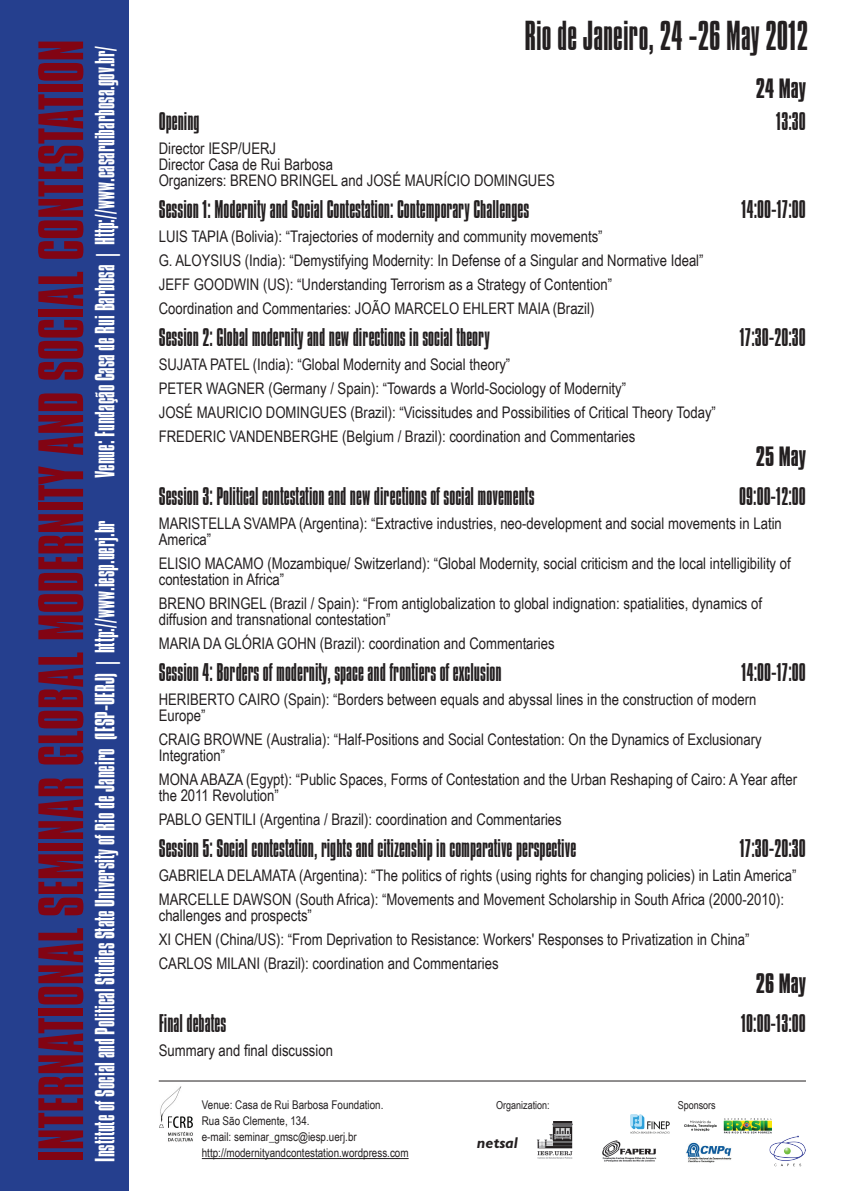
<style>
.page{position:relative;width:842px;height:1191px;background:#fff}
.page>*{position:absolute;margin:0;border:0;box-sizing:border-box;transform-origin:0 0}
.t1{font:55px "Compacta BT";color:#820413}
.t2{font:300 36px "Compacta BT";color:#231f20}
.t3{font:300 24px "Compacta BT";color:#fff}
.t4{font:24px "Compacta BT";color:#231f20}
.t5{font:300 22px "Compacta BT";color:#231f20}
.t6{font:16px/24px "Arial Narrow";color:#231f20}
.t7{font:italic 700 15.7px "Gill Sans";color:#231f20}
.t8{font:12px/16px "Arial Narrow";color:#231f20}
.t9{font:11px "Arial Narrow";color:#231f20}
</style>
<div class="page">
<div style="left:0;top:0;width:129px;height:1191px;background:#253f8e"></div>
<hr style="left:159px;top:1080px;width:647px;height:1px;background:#231f20">
<hr style="left:202px;top:1158px;width:207px;height:1px;background:#231f20">
<img style="left:630px;top:1114px;width:141px;height:19px">
<img style="left:686px;top:1142px;width:46px;height:20px">
<img style="left:602px;top:1140px;width:54px;height:22px">
<img style="left:769px;top:1135px;width:37px;height:31px">
<img style="left:537px;top:1121px;width:35px;height:37px">
<img style="left:160px;top:1086px;width:33px;height:56px">
<h1 class="t1" style="left:29px;top:1161px;width:1123px;rotate:-90deg">INTERNATIONAL SEMINAR GLOBAL MODERNITY AND SOCIAL CONTESTATION</h1>
<h3 class="t3" style="left:91px;top:478px;width:434px;rotate:-90deg">Venue: Fundação Casa de Rui Barbosa | Http://www.casaruibarbosa.gov.br/</h3>
<h3 class="t3" style="left:91px;top:1161px;width:643px;rotate:-90deg">Institute of Social and Political Studies State University of Rio de Janeiro (IESP-UERJ) | http://www.iesp.uerj.br</h3>
<h2 class="t2" style="left:524px;top:16px;width:285px">Rio de Janeiro, 24 -26 May 2012</h2>
<h3 class="t4" style="left:756px;top:74px;width:52px">24 May</h3>
<h3 class="t5" style="left:159px;top:109px;width:42px">Opening</h3>
<h3 class="t5" style="left:776px;top:109px;width:31px">13:30</h3>
<p class="t6" style="left:159px;top:140px;width:379px;line-height:16px">Director IESP/UERJ<br>Director Casa de Rui Barbosa<br>Organizers: Breno Bri ngel and José Maurício Domi ngues</p>
<h3 class="t5" style="left:159px;top:197px;width:372px">Session 1: Modernity and Social Contestation: Contemporary Challenges</h3>
<h3 class="t5" style="left:742px;top:197px;width:66px">14:00-17:00</h3>
<p class="t6" style="left:159px;top:224px;width:546px">LUIS TAPIA (Bolivia): “Trajectories of modernity and community movements”<br>G. ALOYSIUS (India): “Demystifying Modernity: In Defense of a Singular and Normative Ideal” JEFF GOODWIN (US): “Understanding Terrorism as a Strategy of Contention”<br>Coordination and Commentaries: JOÃO MARCELO EHLERT MAIA (Brazil)</p>
<h3 class="t5" style="left:159px;top:325px;width:333px">Session 2: Global modernity and new directions in social theory</h3>
<h3 class="t5" style="left:740px;top:325px;width:68px">17:30-20:30</h3>
<p class="t6" style="left:159px;top:352px;width:559px">SUJATA PATEL (India): “Global Modernity and Social theory”<br>PETER WAGN ER (Germany / Spain): “Towards a World-Sociology of Modernity”<br>JOSÉ MAURICIO DOMINGUES (Brazil): “Vicissitudes and Possibilities of Critical Theory Today” FREDERIC VAN DENBERGHE (Belgium / Brazil): coordination and Commentaries</p>
<h3 class="t4" style="left:756px;top:442px;width:52px">25 May</h3>
<h3 class="t5" style="left:159px;top:484px;width:377px">Session 3: Political contestation and new directions of social movements</h3>
<h3 class="t5" style="left:739px;top:484px;width:68px">09:00-12:00</h3>
<p class="t6" style="left:159px;top:515px;width:625px;line-height:16px">MARISTELLA SVAMPA (Argentina): “Extractive industries, neo-development and social movements in Latin<br>America”</p>
<p class="t6" style="left:159px;top:555px;width:633px;line-height:16px">ELISIO MACAMO (Mozambique/ Switzerland): “Global Modernity, social criticism and the local intelligibility of contestation in Africa”</p>
<p class="t6" style="left:159px;top:595px;width:605px;line-height:16px">BRENO BRING EL (Brazil / Spain): “From antiglobalization to global indignation: spatialities, dynamics of diffusion and transnational contestation”</p>
<p class="t6" style="left:159px;top:631px;width:397px">MARIA DA GLÓRIA GOHN (Brazil): coordination and Commentaries</p>
<h3 class="t5" style="left:159px;top:660px;width:344px">Session 4: Borders of modernity, space and frontiers of exclusion</h3>
<h3 class="t5" style="left:742px;top:660px;width:66px">14:00-17:00</h3>
<p class="t6" style="left:159px;top:691px;width:599px;line-height:16px">HERIBERTO CAIRO (Spain): “Borders between equals and abyssal lines in the construction of modern<br>Europe”</p>
<p class="t6" style="left:159px;top:731px;width:605px;line-height:16px">CRAIG BROWNE (Australia): “Half-Positions and Social Contestation: On the Dynamics of Exclusionary<br>Integration”</p>
<p class="t6" style="left:159px;top:771px;width:640px;line-height:16px">MONA ABAZA (Egypt): “Public Spaces, Forms of Contestation and the Urban Reshaping of Cairo: A Year after the 2011 Revolution”</p>
<p class="t6" style="left:159px;top:807px;width:405px">PABLO GENTILI (Argentina / Brazil): coordination and Commentaries</p>
<h3 class="t5" style="left:159px;top:836px;width:419px">Session 5: Social contestation, rights and citizenship in comparative perspective</h3>
<h3 class="t5" style="left:740px;top:836px;width:68px">17:30-20:30</h3>
<p class="t6" style="left:159px;top:863px;width:639px">GABRIELA DELAMATA (Argentina): “The politics of rights (using rights for changing policies) in Latin America”<br>MARCELLE DAWSON (South Africa): “Movements and Movement Scholarship in South Africa (2000-2010):</p>
<p class="t6" style="left:159px;top:903px;width:592px">challenges and prospects”<br>XI CHEN (China/US): “From Deprivation to Resistance: Workers' Responses to Privatization in China”<br>CARLOS MILAN I (Brazil): coordination and Commentaries</p>
<h3 class="t4" style="left:756px;top:969px;width:52px">26 May</h3>
<h3 class="t5" style="left:159px;top:1011px;width:69px">Final debates</h3>
<h3 class="t5" style="left:741px;top:1011px;width:66px">10:00-13:00</h3>
<p class="t6" style="left:159px;top:1038px;width:176px">Summary and final discussion</p>
<p class="t8" style="left:202px;top:1096px;width:183px">Venue: Casa de Rui Barbosa Foundation.</p>
<p class="t9" style="left:496px;top:1097px;width:55px">Organization:</p>
<p class="t9" style="left:678px;top:1097px;width:40px">Sponsors</p>
<p class="t8" style="left:202px;top:1112px;width:208px">Rua São Clemente, 134.<br>e-mail: seminar_gmsc@iesp.uerj.br http://modernityandcontestation.wordpress.com</p>
<p class="t7" style="left:477px;top:1132px;width:43px">netsal</p>
</div>
